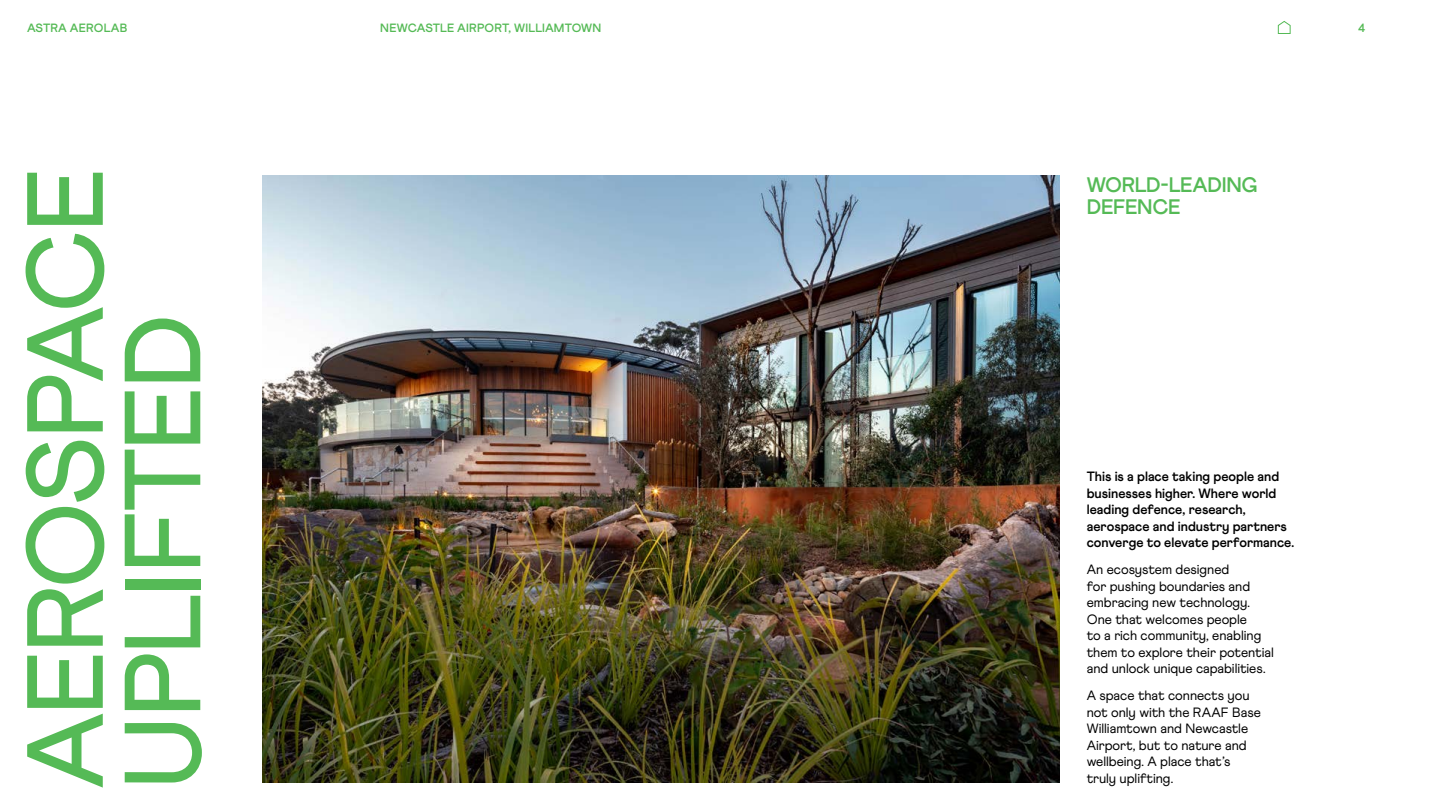
<style>
.page{position:relative;width:1440px;height:810px;background:#fff}
.page>*{position:absolute;margin:0;border:0;box-sizing:border-box;transform-origin:0 0}
.t1{font:500 108px/97.5px "Athletics";letter-spacing:-.03em;color:#55ba56}
.t2{font:700 21px/22.5px "Athletics";letter-spacing:-.015em;color:#55ba56}
.t3{font:13.5px/16.5px "Athletics";letter-spacing:-.005em;color:#000}
.t4{font:700 13.5px/16.5px "Athletics";color:#000}
.t5{font:700 12px "Athletics";letter-spacing:.01em;color:#55ba56}
</style>
<div class="page">
<svg style="left:1277px;top:21px;width:14px;height:13px"></svg>
<img style="left:262px;top:176px;width:798px;height:607px">
<p class="t5" style="left:27px;top:20px;width:102px">ASTRA AEROLAB</p>
<p class="t5" style="left:380px;top:20px;width:223px">NEWCASTLE AIRPORT, WILLIAMTOWN</p>
<p class="t5" style="left:1358px;top:20px;width:9px">4</p>
<h1 class="t1" style="left:18px;top:789px;width:623px;rotate:-90deg">AEROSPACE<br>UPLIFTED</h1>
<h2 class="t2" style="left:1087px;top:174px;width:172px">WORLD-LEADING<br>DEFENCE</h2>
<p class="t4" style="left:1087px;top:468px;width:209px">This is a place taking people and businesses higher. Where world leading defence, research, aerospace and industry partners converge to elevate performance.</p>
<p class="t3" style="left:1087px;top:562px;width:189px">An ecosystem designed<br>for pushing boundaries and embracing new technology.<br>One that welcomes people<br>to a rich community, enabling them to explore their potential and unlock unique capabilities.</p>
<p class="t3" style="left:1087px;top:688px;width:176px">A space that connects you not only with the RAAF Base<br>Williamtown and Newcastle<br>Airport, but to nature and wellbeing. A place that’s truly uplifting.</p>
</div>
